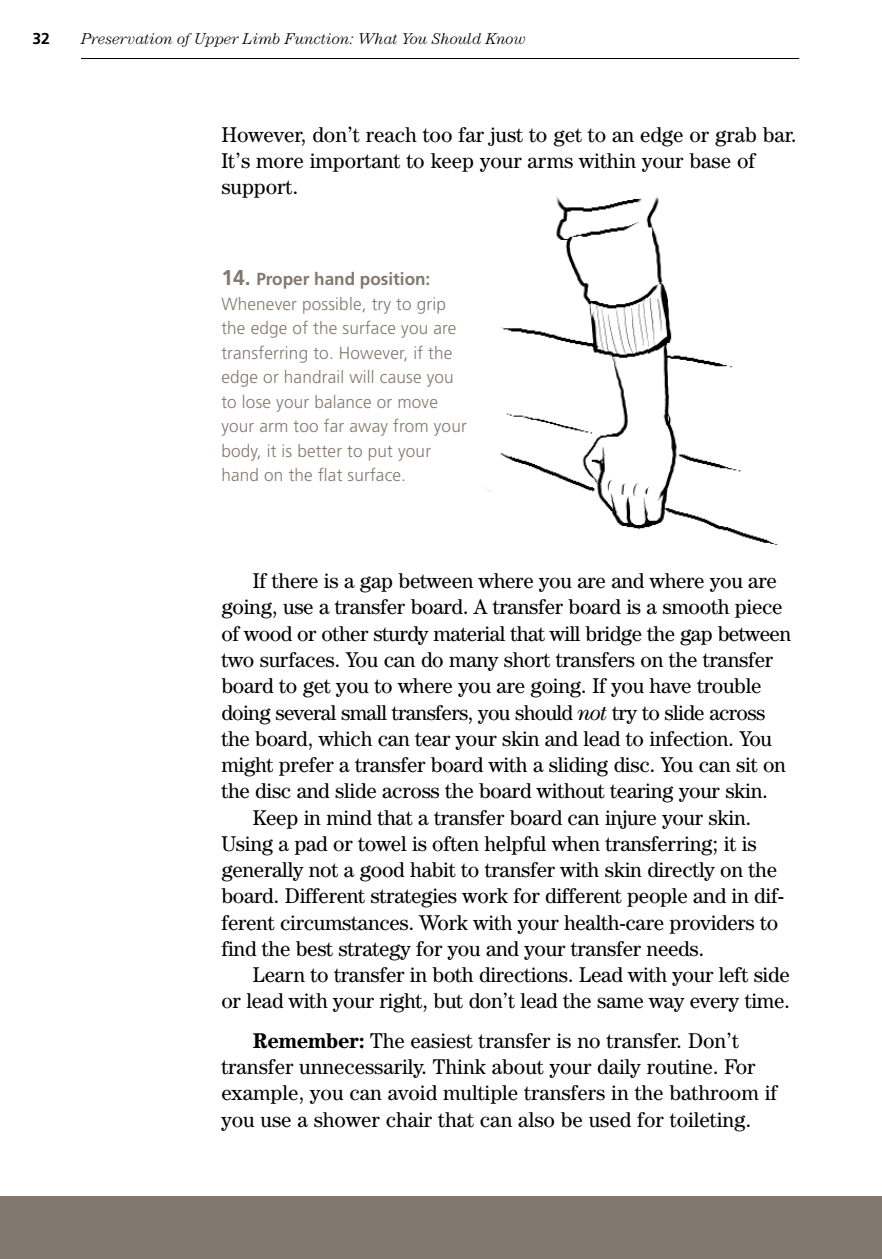
<style>
.page{position:relative;width:882px;height:1259px;background:#fff}
.page>*{position:absolute;margin:0;border:0;box-sizing:border-box;transform-origin:0 0}
.t1{font:21.35px/26.2px "Century IT Cby BT";letter-spacing:-.01em;color:#000}
.t2{font:21.35px "Century IT Cby BT";letter-spacing:-.03em;color:#000}
.t3{font:300 17.5px/24.5px "Frutiger";letter-spacing:.01em;color:#81796f}
.t4{font:italic 300 15.75px "Century IT Cby BT";color:#000}
.t5{font:700 15.75px "Frutiger";color:#000}
.s1{font-weight:700;font-size:21.35px}
.s2{font-weight:700}
.s3{font-style:italic}
</style>
<div class="page">
<div style="left:0;top:1196px;width:881px;height:62px;background:#81796f"></div>
<hr style="left:81px;top:58px;width:718px;height:1px;background:#000">
<img style="left:484px;top:196px;width:294px;height:349px">
<p class="t5" style="left:32px;top:32px;width:19px">32</p>
<p class="t4" style="left:81px;top:33px;width:446px">Preservation of Upper Limb Function: What You Should Know</p>
<p class="t1" style="left:221px;top:123px;width:577px">However, don’t reach too far just to get to an edge or grab bar.<br>It’s more important to keep your arms within your base of support.</p>
<p class="t3" style="left:221px;top:268px;width:247px"><span class="s1">14.</span> <span class="s2">Proper hand position:<br></span>Whenever possible, try to grip the edge of the surface you are transferring to. However, if the edge or handrail will cause you to lose your balance or move your arm too far away from your body, it is better to put your hand on the flat surface.</p>
<p class="t1" style="left:253px;top:569px;width:525px">If there is a gap between where you are and where you are</p>
<p class="t1" style="left:221px;top:596px;width:563px">going, use a transfer board. A transfer board is a smooth piece</p>
<p class="t1" style="left:221px;top:622px;width:571px">of wood or other sturdy material that will bridge the gap between</p>
<p class="t1" style="left:221px;top:648px;width:553px">two surfaces. You can do many short transfers on the transfer</p>
<p class="t1" style="left:221px;top:674px;width:542px">board to get you to where you are going. If you have trouble</p>
<p class="t2" style="left:221px;top:704px;width:545px">doing several small transfers, you should <span class="s3">not</span> try to slide across</p>
<p class="t1" style="left:221px;top:727px;width:552px">the board, which can tear your skin and lead to infection. You</p>
<p class="t1" style="left:221px;top:753px;width:566px">might prefer a transfer board with a sliding disc. You can sit on</p>
<p class="t1" style="left:221px;top:779px;width:548px">the disc and slide across the board without tearing your skin.</p>
<p class="t1" style="left:253px;top:806px;width:500px">Keep in mind that a transfer board can injure your skin.</p>
<p class="t1" style="left:221px;top:832px;width:537px">Using a pad or towel is often helpful when transferring; it is</p>
<p class="t1" style="left:221px;top:858px;width:557px">generally not a good habit to transfer with skin directly on the</p>
<p class="t1" style="left:221px;top:884px;width:564px">board. Different strategies work for different people and in dif-</p>
<p class="t1" style="left:221px;top:911px;width:559px">ferent circumstances. Work with your health-care providers to</p>
<p class="t1" style="left:221px;top:937px;width:484px">find the best strategy for you and your transfer needs.</p>
<p class="t1" style="left:253px;top:963px;width:538px">Learn to transfer in both directions. Lead with your left side</p>
<p class="t1" style="left:221px;top:989px;width:570px">or lead with your right, but don’t lead the same way every time.</p>
<p class="t1" style="left:221px;top:1029px;width:558px;text-indent:32px"><span class="s2">Remember:</span> The easiest transfer is no transfer. Don’t transfer unnecessarily. Think about your daily routine. For example, you can avoid multiple transfers in the bathroom if you use a shower chair that can also be used for toileting.</p>
</div>
